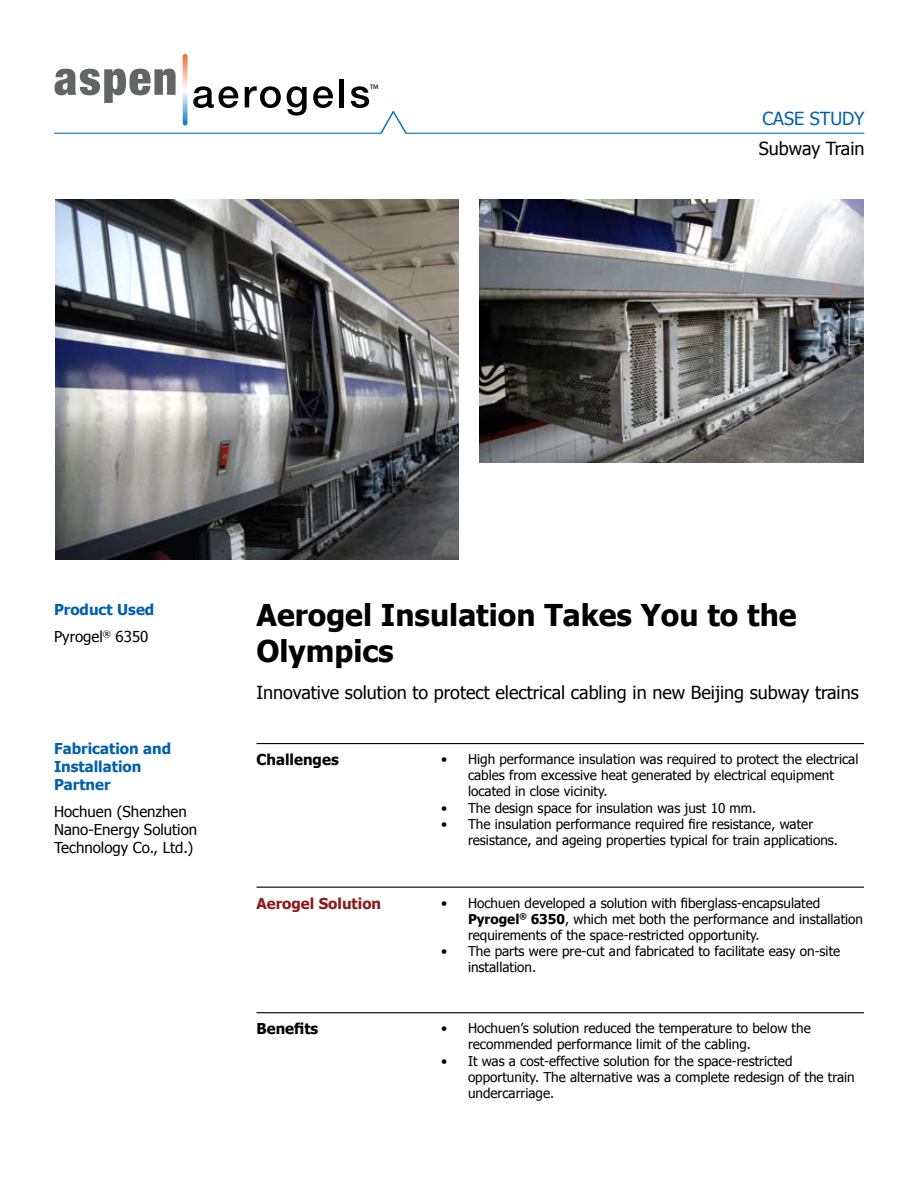
<style>
.page{position:relative;width:918px;height:1188px;background:#fff}
.page>*{position:absolute;margin:0;border:0;box-sizing:border-box;transform-origin:0 0}
.t1{font:700 30px/36px "Tahoma";color:#000}
.t2{font:18px "Tahoma";color:#000}
.t3{font:18px "Tahoma";color:#0060ae}
.t4{font:700 15px/18px "Tahoma";color:#0060ae}
.t5{font:15px/18px "Tahoma";color:#000}
.t6{font:700 15px "Tahoma";color:#000}
.t7{font:700 15px "Tahoma";color:#8f1a1c}
.t8{font:13.5px/16.2px "Tahoma";color:#000}
.t9{font:10.95px "Myriad";color:#000}
.s1{font-weight:400;color:#000}
.s2{font-weight:700}
</style>
<div class="page">
<svg style="left:183px;top:54px;width:5px;height:71px"></svg>
<svg style="left:55px;top:69px;width:121px;height:34px"></svg>
<svg style="left:193px;top:86px;width:46px;height:22px"></svg>
<svg style="left:245px;top:86px;width:36px;height:22px"></svg>
<svg style="left:287px;top:86px;width:20px;height:30px"></svg>
<svg style="left:313px;top:86px;width:20px;height:22px"></svg>
<div style="left:339px;top:79px;width:5px;height:28px;background:#000"></div>
<svg style="left:351px;top:86px;width:18px;height:22px"></svg>
<hr style="left:55px;top:133px;width:326px;height:1px;background:#0076bf">
<svg style="left:379px;top:111px;width:29px;height:23px"></svg>
<hr style="left:406px;top:133px;width:458px;height:1px;background:#0076bf">
<hr style="left:256px;top:743px;width:608px;height:1px;background:#000">
<hr style="left:256px;top:887px;width:608px;height:1px;background:#000">
<hr style="left:256px;top:1012px;width:608px;height:1px;background:#000">
<img style="left:56px;top:200px;width:403px;height:360px">
<img style="left:480px;top:200px;width:384px;height:262px">
<p class="t9" style="left:370px;top:83px;width:10px">™</p>
<h2 class="t3" style="left:762px;top:106px;width:104px">CASE STUDY</h2>
<h2 class="t2" style="left:759px;top:136px;width:107px">Subway Train</h2>
<p class="t4" style="left:54px;top:595px;width:102px;line-height:27px">Product Used<br><span class="s1">Pyrogel</span><sup>®</sup> <span class="s1">6350</span></p>
<p class="t4" style="left:54px;top:739px;width:119px">Fabrication and<br>Installation<br>Partner</p>
<p class="t5" style="left:54px;top:802px;width:145px">Hochuen (Shenzhen<br>Nano-Energy Solution<br>Technology Co., Ltd.)</p>
<h1 class="t1" style="left:256px;top:595px;width:542px">Aerogel Insulation Takes You to the<br>Olympics</h1>
<h2 class="t2" style="left:256px;top:680px;width:604px">Innovative solution to protect electrical cabling in new Beijing subway trains</h2>
<p class="t6" style="left:256px;top:749px;width:84px">Challenges</p>
<p class="t8" style="left:441px;top:750px;width:8px">•</p>
<p class="t8" style="left:441px;top:799px;width:8px">• •</p>
<p class="t8" style="left:468px;top:750px;width:392px">High performance insulation was required to protect the electrical cables from excessive heat generated by electrical equipment located in close vicinity.<br>The design space for insulation was just 10 mm.<br>The insulation performance required fire resistance, water resistance, and ageing properties typical for train applications.</p>
<p class="t7" style="left:256px;top:893px;width:126px">Aerogel Solution</p>
<p class="t8" style="left:441px;top:894px;width:8px">•</p>
<p class="t8" style="left:441px;top:943px;width:8px">•</p>
<p class="t8" style="left:468px;top:894px;width:397px">Hochuen developed a solution with fiberglass-encapsulated <span class="s2">Pyrogel</span><sup>®</sup> <span class="s2">6350</span>, which met both the performance and installation requirements of the space-restricted opportunity.<br>The parts were pre-cut and fabricated to facilitate easy on-site installation.</p>
<p class="t6" style="left:256px;top:1018px;width:63px">Benefits</p>
<p class="t8" style="left:441px;top:1020px;width:8px">•</p>
<p class="t8" style="left:441px;top:1052px;width:8px">•</p>
<p class="t8" style="left:468px;top:1020px;width:388px">Hochuen’s solution reduced the temperature to below the recommended performance limit of the cabling.<br>It was a cost-effective solution for the space-restricted opportunity. The alternative was a complete redesign of the train undercarriage.</p>
</div>
